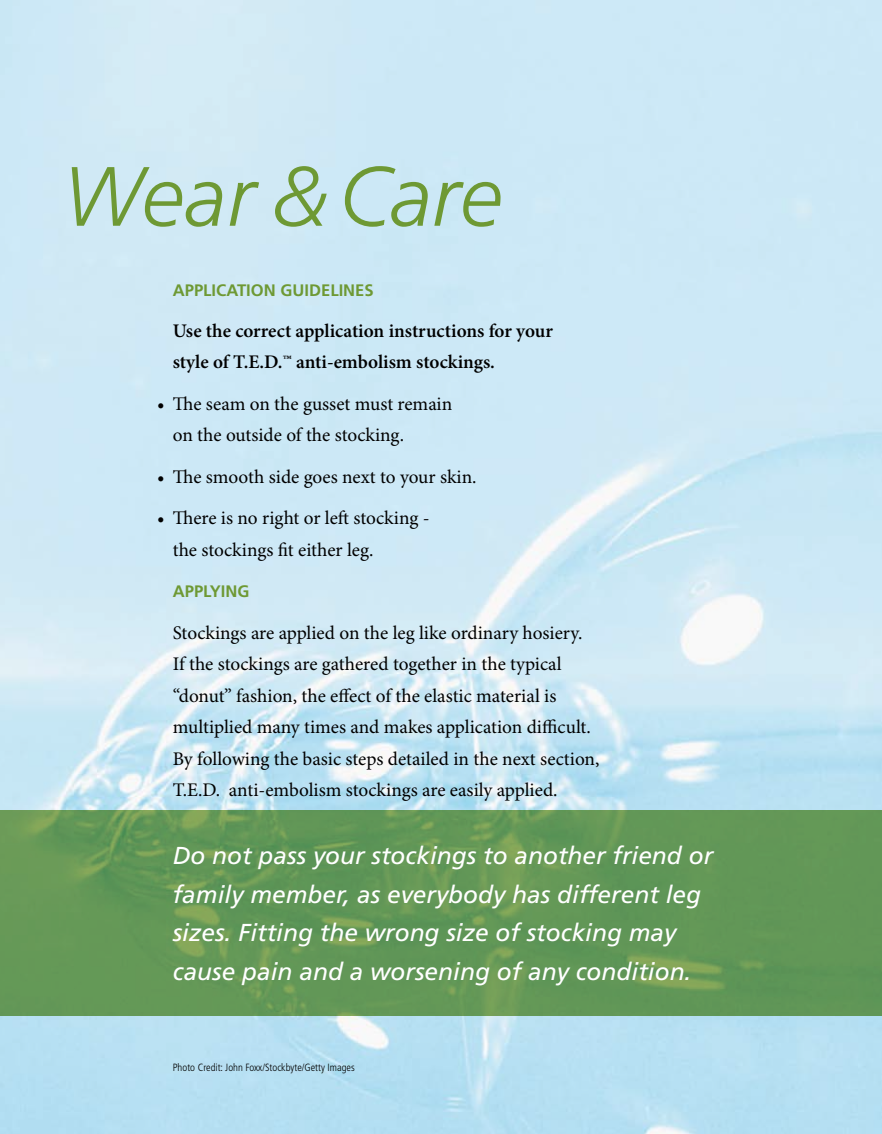
<style>
.page{position:relative;width:882px;height:1134px;background:#fff}
.page>*{position:absolute;margin:0;border:0;box-sizing:border-box;transform-origin:0 0}
.t1{font:italic 300 84px "Frutiger LT Std";color:#6e9934}
.t2{font:italic 24.5px/38.5px "Frutiger LT Std";color:#fff}
.t3{font:19.25px/31.5px "Minion Pro";color:#000}
.t4{font:600 19.25px/31.5px "Minion Pro";color:#000}
.t5{font:700 16.62px "Frutiger LT Std";color:#6e9934}
.t6{font:300 condensed 10.5px "Frutiger LT Std";color:#000}
</style>
<div class="page">
<img style="left:0;top:0;width:881px;height:1134px">
<hr style="left:881px;top:0;width:1px;height:1134px;background:#6e9934">
<svg style="left:0;top:810px;width:882px;height:206px;fill:#629757"></svg>
<h1 class="t1" style="left:63px;top:149px;width:440px">Wear &amp; Care</h1>
<p class="t5" style="left:173px;top:280px;width:48px">APPLICATI</p>
<p class="t5" style="left:251px;top:280px;width:41px">ON GUIDE</p>
<p class="t5" style="left:330px;top:280px;width:45px">LINES</p>
<p class="t4" style="left:173px;top:316px;width:382px">Use the correct application instructions for your style of T.E.D.™ anti-embolism stockings.</p>
<p class="t3" style="left:173px;top:389px;width:281px;text-indent:-16px">• The seam on the gusset must remain on the outside of the stocking.</p>
<p class="t3" style="left:157px;top:462px;width:321px">• The smooth side goes next to your skin.</p>
<p class="t3" style="left:173px;top:503px;width:258px;text-indent:-16px">• There is no right or left stocking - the stockings fit either leg.</p>
<p class="t5" style="left:173px;top:582px;width:78px">APPLYING</p>
<p class="t3" style="left:173px;top:617px;width:428px">Stockings are applied on the leg like ordinary hosiery.<br>If the stockings are gathered together in the typical “donut” fashion, the effect of the elastic material is multiplied many times and makes application difficult.<br>By following the basic steps detailed in the next section, T.E.D. anti-embolism stockings are easily applied.</p>
<p class="t2" style="left:173px;top:837px;width:542px">Do not pass your stockings to another friend or family member, as everybody has different leg sizes. Fitting the wrong size of stocking may cause pain and a worsening of any condition.</p>
<p class="t6" style="left:173px;top:1061px;width:183px">Photo Credit: John Foxx/Stockbyte/Getty Images</p>
</div>
